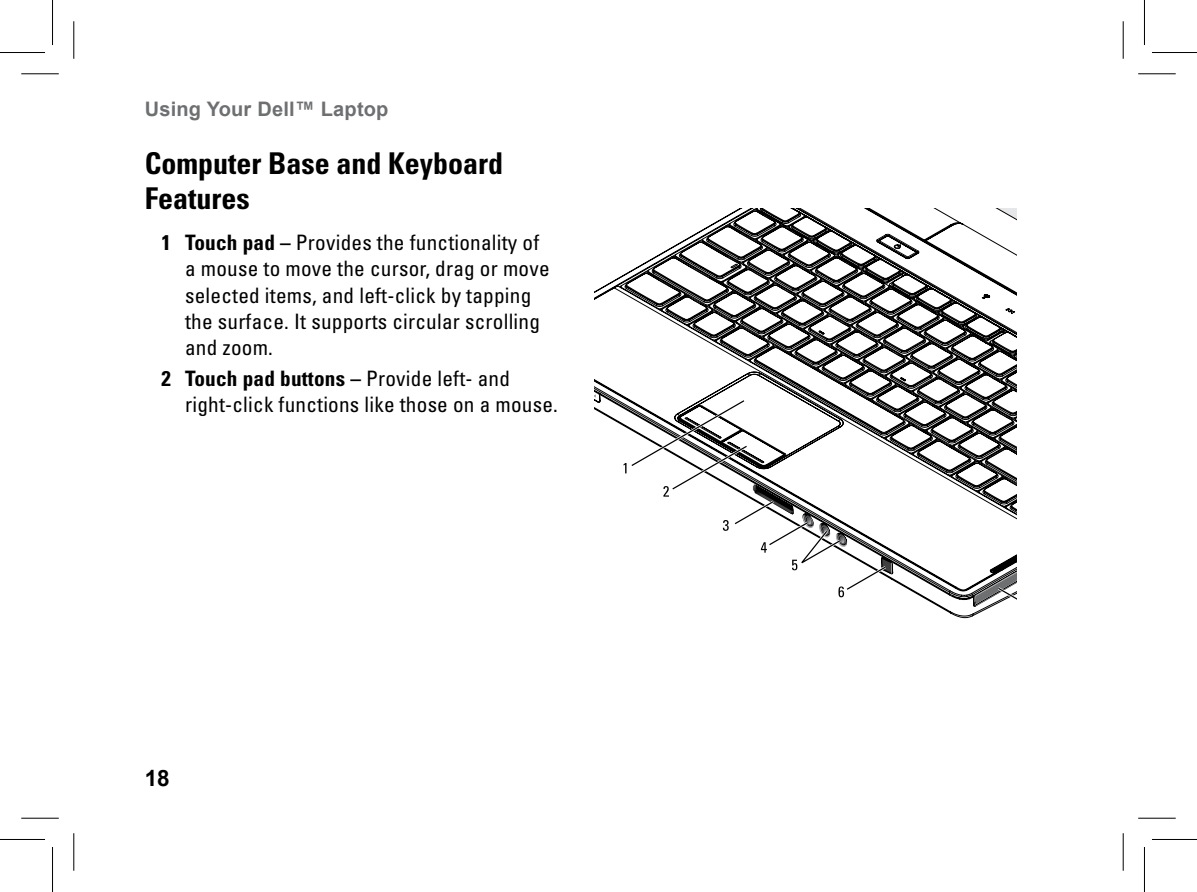
<style>
.page{position:relative;width:1197px;height:892px;background:#fff}
.page>*{position:absolute;margin:0;border:0;box-sizing:border-box;transform-origin:0 0}
.t1{font:700 condensed 30px/35px "Univers";color:#000}
.t2{font:700 22.5px "Arial";color:#000}
.t3{font:condensed 21.25px/26.2px "Univers";letter-spacing:.01em;color:#000}
.t4{font:700 20px "Arial";letter-spacing:.01em;color:#6d6f71}
.s1{font-weight:700}
</style>
<div class="page">
<svg style="left:595px;top:208px;width:422px;height:409px"></svg>
<hr style="left:21px;top:73px;width:38px;height:1px;background:#000">
<hr style="left:1138px;top:73px;width:37px;height:1px;background:#000">
<hr style="left:21px;top:817px;width:38px;height:1px;background:#000">
<hr style="left:1138px;top:817px;width:37px;height:1px;background:#000">
<hr style="left:73px;top:21px;width:1px;height:38px;background:#000">
<hr style="left:73px;top:833px;width:1px;height:37px;background:#000">
<hr style="left:1122px;top:21px;width:1px;height:38px;background:#000">
<hr style="left:1122px;top:833px;width:1px;height:37px;background:#000">
<hr style="left:0;top:52px;width:45px;height:1px;background:#000">
<hr style="left:1151px;top:52px;width:45px;height:1px;background:#000">
<hr style="left:0;top:839px;width:45px;height:1px;background:#000">
<hr style="left:1151px;top:839px;width:45px;height:1px;background:#000">
<hr style="left:52px;top:0;width:1px;height:45px;background:#000">
<hr style="left:52px;top:847px;width:1px;height:45px;background:#000">
<hr style="left:1143px;top:0;width:1px;height:45px;background:#000">
<hr style="left:1143px;top:847px;width:1px;height:45px;background:#000">
<p class="t4" style="left:145px;top:96px;width:245px">Using Your Dell™ Laptop</p>
<h1 class="t1" style="left:145px;top:146px;width:360px">Computer Base and Keyboard<br>Features</h1>
<p class="t3" style="left:185px;top:229px;width:366px;text-indent:-24px"><span class="s1">1 Touch pad –</span> Provides the functionality of a mouse to move the cursor, drag or move selected items, and left-click by tapping the surface. It supports circular scrolling and zoom.</p>
<p class="t3" style="left:185px;top:365px;width:374px;text-indent:-24px"><span class="s1">2 Touch pad buttons –</span> Provide left- and right-click functions like those on a mouse.</p>
<p class="t2" style="left:145px;top:763px;width:27px">18</p>
</div>
